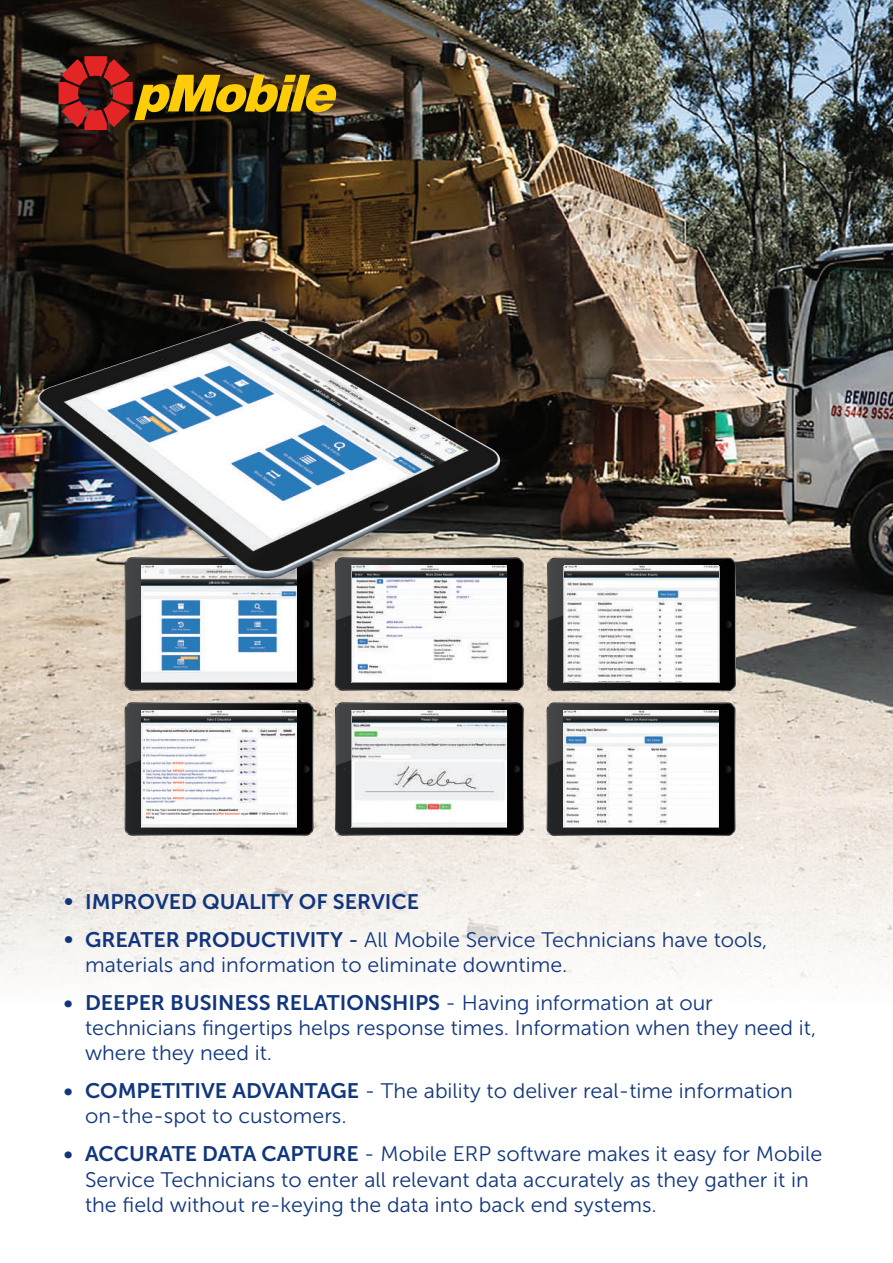
<style>
.page{position:relative;width:893px;height:1263px;background:#fff}
.page>*{position:absolute;margin:0;border:0;box-sizing:border-box;transform-origin:0 0}
.t1{font:italic 900 51.45px "Helvetica Neue";color:#fecd08}
.t2{font:21px/25.2px "Museo Sans 300";color:#11367e}
.t3{font:21px "Museo Sans 700";color:#11367e}
.s1{font-family:"Museo Sans 700"}
.s2{font-family:"Museo Sans 500"}
.s3{font-family:"Museo Sans 300"}
</style>
<div class="page">
<img style="left:0;top:0;width:893px;height:988px">
<svg style="left:125px;top:702px;width:188px;height:134px;background:#323233"></svg>
<img style="left:142px;top:710px;width:154px;height:116px">
<svg style="left:547px;top:558px;width:189px;height:133px;background:#353536"></svg>
<img style="left:564px;top:566px;width:154px;height:115px">
<svg style="left:335px;top:702px;width:189px;height:134px;background:#333334"></svg>
<img style="left:352px;top:710px;width:154px;height:116px">
<svg style="left:547px;top:702px;width:188px;height:134px;background:#363637"></svg>
<img style="left:564px;top:711px;width:154px;height:115px">
<svg style="left:125px;top:591px;width:188px;height:100px;background:#313132"></svg>
<img style="left:142px;top:591px;width:154px;height:90px">
<svg style="left:335px;top:557px;width:189px;height:134px;background:#313031"></svg>
<img style="left:352px;top:591px;width:154px;height:90px">
<div style="left:39px;top:322px;width:473px;height:269px;background:#231f20;opacity:.3"></div>
<img style="left:36px;top:321px;width:466px;height:262px">
<svg style="left:59px;top:56px;width:74px;height:74px;background:#8b1f1d"></svg>
<h1 class="t1" style="left:134px;top:62px;width:218px">pMobile</h1>
<p class="t3" style="left:64px;top:890px;width:357px">• IMPROVED QUALITY OF SERVICE</p>
<p class="t2" style="left:85px;top:927px;width:684px;text-indent:-21px"><span class="s1">• GREATER PRODUCTIVITY</span> <span class="s2">-</span> All Mobile Service Technicians have tools, materials and information to eliminate downtime.</p>
<p class="t3" style="left:64px;top:991px;width:651px">• DEEPER BUSINESS RELATIONSHIPS <span class="s3">- Having information at our</span></p>
<p class="t2" style="left:85px;top:1015px;width:733px">technicians fingertips helps response times. Information when they need it, where they need it.</p>
<p class="t2" style="left:85px;top:1078px;width:709px;text-indent:-21px"><span class="s1">• COMPETITIVE ADVANTAGE</span> - The ability to deliver real-time information on-the-spot to customers.</p>
<p class="t2" style="left:85px;top:1142px;width:739px;text-indent:-21px"><span class="s1">• ACCURATE DATA CAPTURE</span> - Mobile ERP software makes it easy for Mobile<br>Service Technicians to enter all relevant data accurately as they gather it in the field without re-keying the data into back end systems.</p>
</div>
